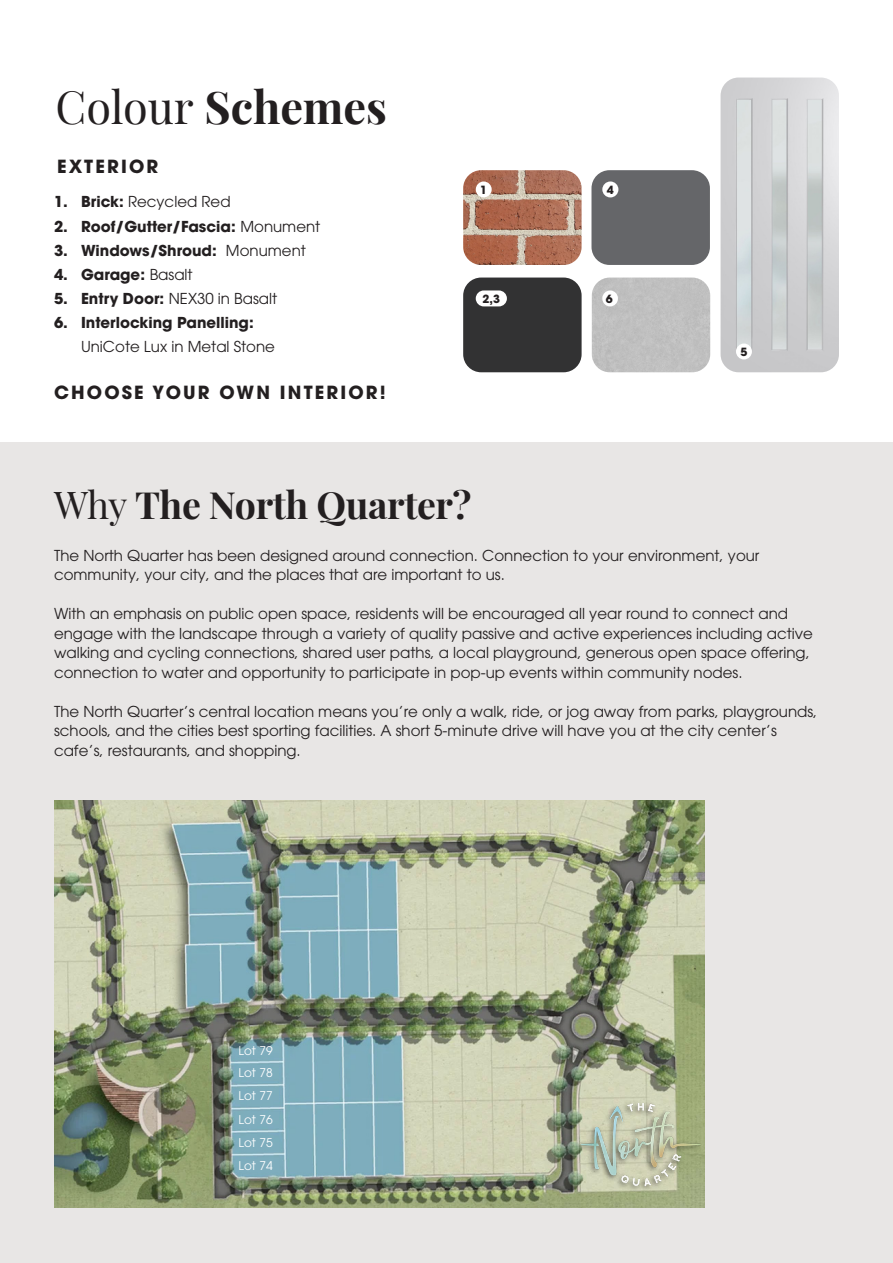
<style>
.page{position:relative;width:893px;height:1263px;background:#fff}
.page>*{position:absolute;margin:0;border:0;box-sizing:border-box;transform-origin:0 0}
.t1{font:700 45px "Playfair Display";color:#231f20}
.t2{font:700 37.5px "Playfair Display";letter-spacing:-.01em;color:#231f20}
.t3{font:700 18px "ITC Avant Garde Pro";letter-spacing:.12em;color:#231f20}
.t4{font:15px/19.5px "ITC Avant Garde Pro";color:#231f20}
.t5{font:700 15px/24px "ITC Avant Garde Pro";color:#231f20}
.t6{font:12px "ITC Avant Garde Pro";color:#fff}
.t7{font:700 11.25px "ITC Avant Garde Pro";color:#231f20}
.s1{font-weight:400}
.s2{font-weight:700}
</style>
<div class="page">
<hr style="left:0;top:298px;width:1px;height:144px;background:#231f20">
<div style="left:0;top:442px;width:893px;height:821px;background:#e8e6e5"></div>
<img style="left:721px;top:78px;width:118px;height:294px">
<div style="left:591px;top:170px;width:119px;height:95px;background:#656669;border-radius:18px"></div>
<div style="left:592px;top:278px;width:118px;height:94px;background:#bfbfbf"></div>
<img style="left:54px;top:800px;width:651px;height:407px">
<img style="left:568px;top:1092px;width:137px;height:104px">
<img style="left:463px;top:170px;width:119px;height:95px">
<div style="left:463px;top:278px;width:119px;height:94px;background:#323233;border-radius:18px"></div>
<div style="left:476px;top:290px;width:31px;height:16px;background:#fff;border-radius:8px"></div>
<div style="left:602px;top:181px;width:16px;height:16px;background:#fff;border-radius:8px"></div>
<div style="left:736px;top:343px;width:16px;height:16px;background:#fff;border-radius:50%"></div>
<div style="left:476px;top:181px;width:16px;height:16px;background:#fff;border-radius:50%"></div>
<div style="left:602px;top:290px;width:16px;height:16px;background:#fff;border-radius:8px"></div>
<p class="t1" style="left:56px;top:71px;width:333px"><span class="s1">Colour</span> Schemes</p>
<p class="t3" style="left:57px;top:154px;width:103px">EXTERIOR</p>
<p class="t4" style="left:54px;top:192px;width:178px"><span class="s2">1. Brick:</span> Recycled Red</p>
<p class="t5" style="left:54px;top:214px;width:268px">2. Roof/Gutter/Fascia: <span class="s1">Monument</span></p>
<p class="t5" style="left:54px;top:238px;width:253px">3. Windows/Shroud: <span class="s1">Monument</span></p>
<p class="t5" style="left:54px;top:262px;width:140px">4. Garage: <span class="s1">Basalt</span></p>
<p class="t4" style="left:54px;top:288px;width:225px"><span class="s2">5. Entry Door:</span> NEX30 in Basalt</p>
<p class="t5" style="left:81px;top:310px;width:195px;text-indent:-27px">6. Interlocking Panelling:<br><span class="s1">UniCote Lux in Metal Stone</span></p>
<p class="t3" style="left:54px;top:380px;width:333px">CHOOSE YOUR OWN INTERIOR!</p>
<p class="t7" style="left:480px;top:182px;width:8px">1</p>
<p class="t7" style="left:483px;top:291px;width:19px">2,3</p>
<p class="t2" style="left:54px;top:475px;width:419px"><span class="s1">Why</span> The North Quarter?</p>
<p class="t7" style="left:607px;top:182px;width:8px">4</p>
<p class="t7" style="left:606px;top:291px;width:8px">6</p>
<p class="t7" style="left:740px;top:344px;width:8px">5</p>
<p class="t4" style="left:54px;top:545px;width:707px">The North Quarter has been designed around connection. Connection to your environment, your community, your city, and the places that are important to us.</p>
<p class="t4" style="left:54px;top:604px;width:760px">With an emphasis on public open space, residents will be encouraged all year round to connect and engage with the landscape through a variety of quality passive and active experiences including active walking and cycling connections, shared user paths, a local playground, generous open space offering, connection to water and opportunity to participate in pop-up events within community nodes.</p>
<p class="t4" style="left:54px;top:701px;width:765px">The North Quarter’s central location means you’re only a walk, ride, or jog away from parks, playgrounds, schools, and the cities best sporting facilities. A short 5-minute drive will have you at the city center’s cafe’s, restaurants, and shopping.</p>
<p class="t6" style="left:239px;top:1043px;width:36px">Lot 79</p>
<p class="t6" style="left:239px;top:1065px;width:36px">Lot 78</p>
<p class="t6" style="left:239px;top:1088px;width:36px">Lot 77</p>
<p class="t6" style="left:239px;top:1112px;width:36px">Lot 76</p>
<p class="t6" style="left:239px;top:1135px;width:36px">Lot 75</p>
<p class="t6" style="left:239px;top:1158px;width:36px">Lot 74</p>
</div>
